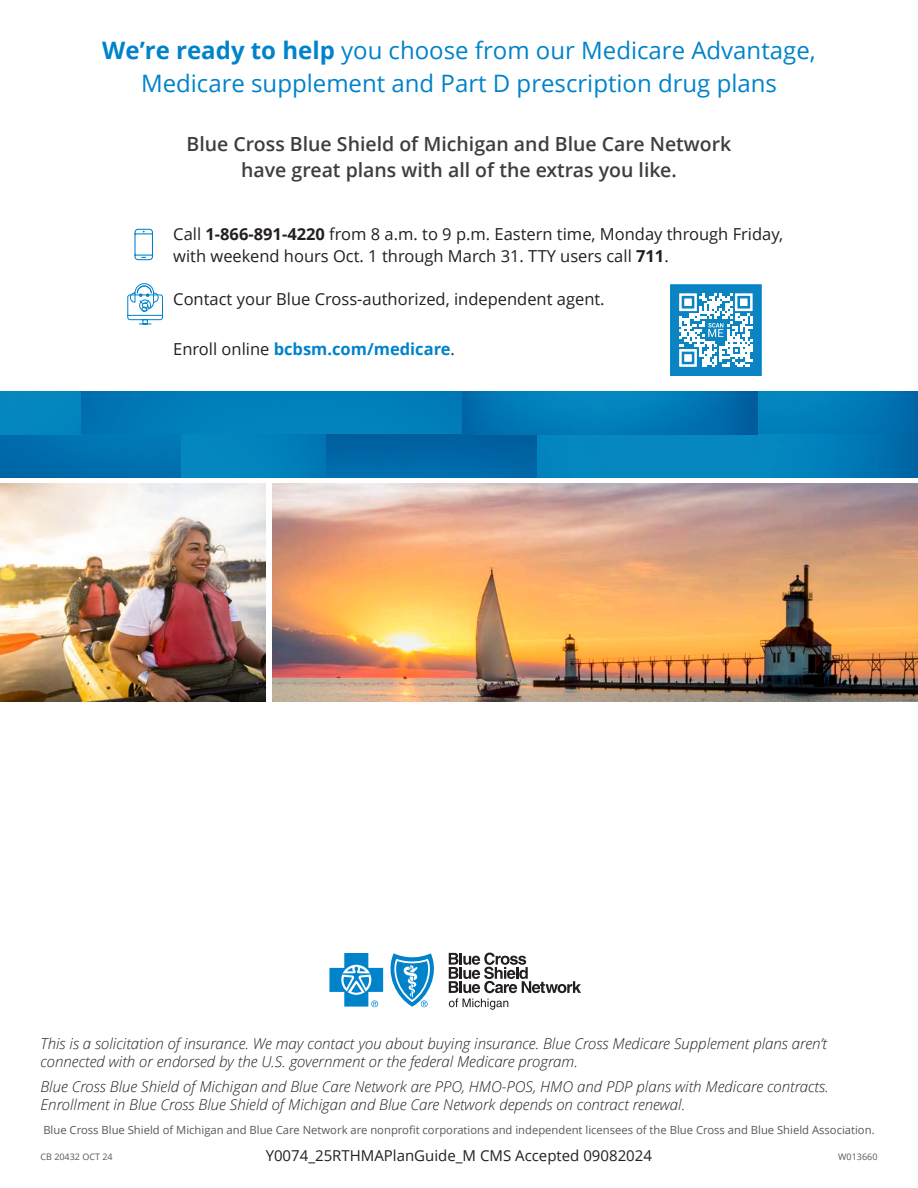
<style>
.page{position:relative;width:918px;height:1188px;background:#fff}
.page>*{position:absolute;margin:0;border:0;box-sizing:border-box;transform-origin:0 0}
.section_head{font:24px/33px "Open Sans";color:#0083ca;text-align:center}
.subhead_small{font:600 19.5px/25.5px "Open Sans";color:#3e3e3f;text-align:center}
.body{font:16.5px/22.5px "Open Sans";color:#231f20}
.body-2{font:700 16.5px "Open Sans";color:#0083ca}
.Disclaimer{font:italic 300 15px/18px "Open Sans";color:#231f20}
.body-3{font:15px "Open Sans";color:#231f20}
._8pt_disclaimer{font:11.25px "Open Sans";color:#57585a}
._8pt_disclaimer-2{font:9px "Open Sans";color:#57585a}
.s1{font-weight:700}
.s2{font-weight:400;color:#231f20}
</style>
<div class="page">
<svg style="left:449px;top:953px;width:132px;height:57px"></svg>
<svg style="left:329px;top:953px;width:105px;height:54px"></svg>
<svg style="left:134px;top:228px;width:19px;height:33px"></svg>
<svg style="left:127px;top:283px;width:36px;height:42px"></svg>
<img style="left:758px;top:392px;width:160px;height:42px">
<img style="left:80px;top:392px;width:678px;height:42px">
<img style="left:325px;top:434px;width:593px;height:43px">
<img style="left:0;top:434px;width:325px;height:43px">
<div style="left:0;top:392px;width:80px;height:42px;background:#0486be"></div>
<img style="left:272px;top:484px;width:646px;height:218px">
<img style="left:0;top:484px;width:266px;height:218px">
<div style="left:671px;top:286px;width:89px;height:89px;background:#0b84c1"></div>
<svg style="left:679px;top:293px;width:74px;height:74px"></svg>
<div style="left:670px;top:284px;width:92px;height:92px;border:2px solid #0083ca"></div>
<p class="section_head" style="left:102px;top:33px;width:715px"><span class="s1">We’re ready to help</span> you choose from our Medicare Advantage,<br>Medicare supplement and Part D prescription drug plans</p>
<p class="subhead_small" style="left:187px;top:131px;width:546px">Blue Cross Blue Shield of Michigan and Blue Care Network have great plans with all of the extras you like.</p>
<p class="body" style="left:173px;top:222px;width:611px">Call <span class="s1">1-866-891-4220</span> from 8 a.m. to 9 p.m. Eastern time, Monday through Friday, with weekend hours Oct. 1 through March 31. TTY users call <span class="s1">711</span>.</p>
<p class="body" style="left:173px;top:288px;width:433px">Contact your Blue Cross-authorized, independent agent.</p>
<p class="body-2" style="left:173px;top:337px;width:283px"><span class="s2">Enroll online</span> bcbsm.com/medicare<span class="s2">.</span></p>
<p class="Disclaimer" style="left:40px;top:1034px;width:788px">This is a solicitation of insurance. We may contact you about buying insurance. Blue Cross Medicare Supplement plans aren’t connected with or endorsed by the U.S. government or the federal Medicare program.</p>
<p class="Disclaimer" style="left:40px;top:1077px;width:790px">Blue Cross Blue Shield of Michigan and Blue Care Network are PPO, HMO-POS, HMO and PDP plans with Medicare contracts.<br>Enrollment in Blue Cross Blue Shield of Michigan and Blue Care Network depends on contract renewal.</p>
<p class="_8pt_disclaimer" style="left:43px;top:1122px;width:833px">Blue Cross Blue Shield of Michigan and Blue Care Network are nonprofit corporations and independent licensees of the Blue Cross and Blue Shield Association.</p>
<p class="_8pt_disclaimer-2" style="left:40px;top:1151px;width:74px">CB 20432 OCT 24</p>
<p class="body-3" style="left:266px;top:1145px;width:388px">Y0074_25RTHMAPlanGuide_M CMS Accepted 09082024</p>
<p class="_8pt_disclaimer-2" style="left:838px;top:1151px;width:41px">W013660</p>
</div>
